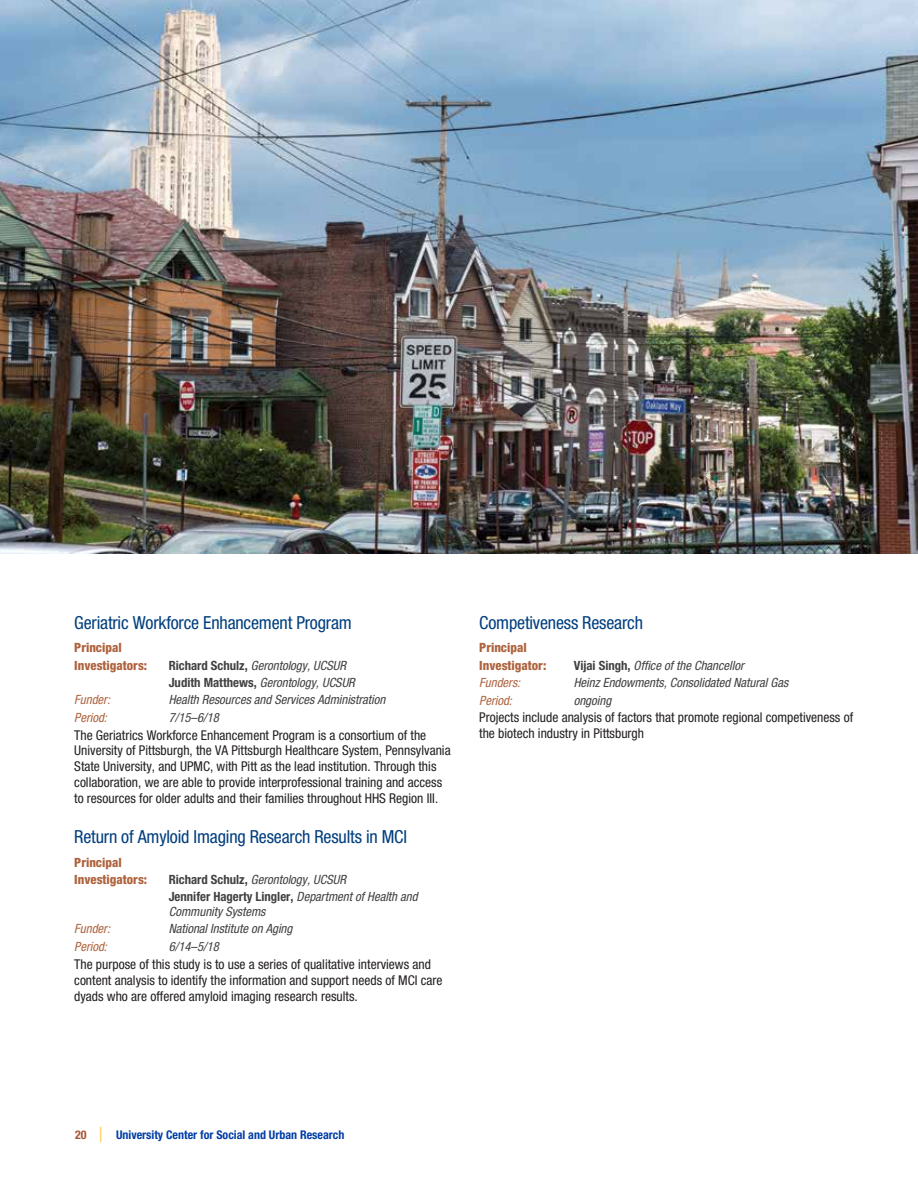
<style>
.page{position:relative;width:918px;height:1188px;background:#fff}
.page>*{position:absolute;margin:0;border:0;box-sizing:border-box;transform-origin:0 0}
.t1{font:condensed 18px "Helvetica Neue";letter-spacing:-.01em;color:#003e7e}
.t2{font:condensed 13.5px/15.8px "Helvetica Neue";color:#231f20}
.t3{font:italic condensed 12.75px/17.1px "Helvetica Neue";color:#414042}
.t4{font:800 condensed 12.75px/17.1px "Helvetica Neue";color:#ae633e}
.t5{font:italic condensed 12.75px "Helvetica Neue";color:#ae633e}
.t6{font:700 condensed 12px "Helvetica Neue";color:#003da6}
.s1{font-weight:700;font-style:normal}
.s2{color:#a75534}
.s3{font-weight:300;font-size:21px;color:#ffc843}
</style>
<div class="page">
<img style="left:0;top:0;width:918px;height:554px">
<h1 class="t1" style="left:74px;top:612px;width:279px">Geriatric Workforce Enhancement Program</h1>
<p class="t4" style="left:74px;top:639px;width:74px">Principal<br>Investigators:</p>
<p class="t3" style="left:169px;top:656px;width:188px"><span class="s1">Richard Schulz,</span> Gerontology, UCSUR<br><span class="s1">Judith Matthews,</span> Gerontology, UCSUR</p>
<p class="t5" style="left:74px;top:692px;width:37px">Funder:</p>
<p class="t3" style="left:169px;top:691px;width:218px">Health Resources and Services Administration</p>
<p class="t5" style="left:74px;top:710px;width:34px">Period:</p>
<p class="t3" style="left:169px;top:709px;width:52px">7/15–6/18</p>
<p class="t2" style="left:74px;top:727px;width:378px">The Geriatrics Workforce Enhancement Program is a consortium of the University of Pittsburgh, the VA Pittsburgh Healthcare System, Pennsylvania State University, and UPMC, with Pitt as the lead institution. Through this collaboration, we are able to provide interprofessional training and access to resources for older adults and their families throughout HHS Region III.</p>
<h1 class="t1" style="left:74px;top:826px;width:334px">Return of Amyloid Imaging Research Results in MCI</h1>
<p class="t4" style="left:74px;top:853px;width:74px">Principal<br>Investigators:</p>
<p class="t3" style="left:169px;top:871px;width:250px"><span class="s1">Richard Schulz,</span> Gerontology, UCSUR<br><span class="s1">Jennifer Hagerty Lingler,</span> Department of Health and</p>
<p class="t3" style="left:169px;top:903px;width:98px">Community Systems</p>
<p class="t5" style="left:74px;top:921px;width:37px">Funder:</p>
<p class="t3" style="left:169px;top:920px;width:125px">National Institute on Aging</p>
<p class="t5" style="left:74px;top:939px;width:34px">Period:</p>
<p class="t3" style="left:169px;top:938px;width:52px">6/14–5/18</p>
<p class="t2" style="left:74px;top:956px;width:370px">The purpose of this study is to use a series of qualitative interviews and content analysis to identify the information and support needs of MCI care dyads who are offered amyloid imaging research results.</p>
<h1 class="t1" style="left:479px;top:612px;width:165px">Competiveness Research</h1>
<p class="t4" style="left:479px;top:639px;width:69px">Principal<br>Investigator:</p>
<p class="t3" style="left:574px;top:656px;width:172px"><span class="s1">Vijai Singh,</span> Office of the Chancellor</p>
<p class="t5" style="left:479px;top:675px;width:43px">Funders:</p>
<p class="t3" style="left:574px;top:674px;width:216px">Heinz Endowments, Consolidated Natural Gas</p>
<p class="t5" style="left:479px;top:693px;width:34px">Period:</p>
<p class="t3" style="left:574px;top:691px;width:39px">ongoing</p>
<p class="t2" style="left:479px;top:710px;width:375px">Projects include analysis of factors that promote regional competiveness of the biotech industry in Pittsburgh</p>
<p class="t6" style="left:75px;top:1127px;width:271px"><span class="s2">20</span> <span class="s3">|</span> University Center for Social and Urban Research</p>
</div>
